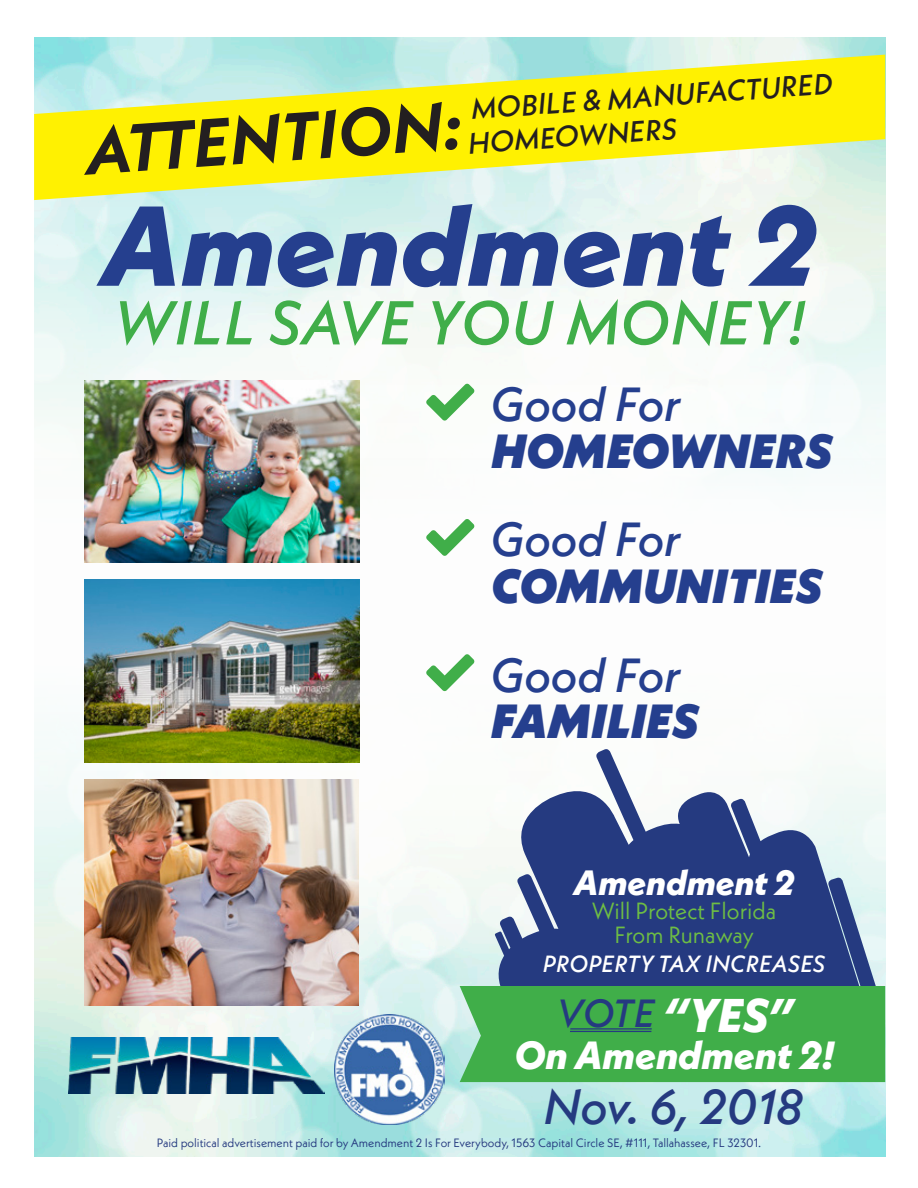
<style>
.page{position:relative;width:918px;height:1188px;background:#fff}
.page>*{position:absolute;margin:0;border:0;box-sizing:border-box;transform-origin:0 0}
.t1{font:italic 800 113.25px "Neue Kabel";color:#253f8e}
.t2{font:italic 700 67.2px "Neue Kabel";color:#231f20}
.t3{font:italic 500 61.8px "Neue Kabel";letter-spacing:.01em;color:#40ae49}
.t4{font:italic 500 48.75px "Neue Kabel";color:#253a80}
.t5{font:italic 900 47.55px/47px "Neue Kabel";letter-spacing:.01em;color:#253f8e}
.t6{font:italic 800 47.1px "Neue Kabel";color:#fff}
.t7{font:italic 800 39.15px "Neue Kabel";color:#fff}
.t8{font:italic 800 34.95px "Neue Kabel";color:#fff}
.t9{font:italic 500 28.95px/34.2px "Neue Kabel";color:#231f20}
.t10{font:23.25px/24px "Neue Kabel";color:#6ebe44;text-align:center}
.t11{font:italic 500 23.25px "Neue Kabel";letter-spacing:.01em;color:#fff}
.t12{font:12px "Neue Kabel";color:#253a80}
.s1{font-weight:500}
.s2{font-weight:500;font-size:39.15px;color:#253a80}
</style>
<div class="page">
<img style="left:34px;top:37px;width:851px;height:422px">
<img style="left:34px;top:459px;width:851px;height:697px">
<svg style="left:494px;top:748px;width:386px;height:238px;fill:#253a80"></svg>
<svg style="left:34px;top:55px;width:851px;height:145px;background:#eaef61"></svg>
<div style="left:460px;top:986px;width:425px;height:96px;background:#40ae49"></div>
<hr style="left:570px;top:1028px;width:82px;height:2px;background:#253a80">
<hr style="left:570px;top:1031px;width:81px;height:1px;background:#253a80">
<img style="left:69px;top:1038px;width:256px;height:55px">
<img style="left:84px;top:580px;width:275px;height:182px">
<img style="left:85px;top:381px;width:274px;height:182px">
<img style="left:84px;top:779px;width:274px;height:226px">
<img style="left:335px;top:1014px;width:110px;height:110px">
<svg style="left:426px;top:383px;width:48px;height:38px"></svg>
<svg style="left:426px;top:518px;width:48px;height:38px"></svg>
<svg style="left:426px;top:654px;width:48px;height:37px"></svg>
<p class="t2" style="left:82px;top:109px;width:379px;rotate:-4deg">ATT ENTION:</p>
<p class="t9" style="left:464px;top:92px;width:369px;rotate:-4deg">MOBILE &amp; MANUFACTURED<br>HOMEOWNERS</p>
<p class="t1" style="left:100px;top:175px;width:718px">Amendment 2</p>
<p class="t3" style="left:113px;top:284px;width:693px">WILL SAVE YOU MONEY!</p>
<p class="t5" style="left:490px;top:380px;width:344px"><span class="s1">Good For<br></span>HOMEOWNERS</p>
<p class="t5" style="left:490px;top:516px;width:334px"><span class="s1">Good For<br></span>COMMUNITIES</p>
<p class="t5" style="left:490px;top:651px;width:210px"><span class="s1">Good For<br></span>FAMILIES</p>
<p class="t8" style="left:573px;top:861px;width:223px">Amendment 2</p>
<p class="t10" style="left:592px;top:899px;width:186px">Will Protect Florida<br>From Runaway</p>
<p class="t11" style="left:543px;top:949px;width:284px">PROPERTY TAX INCREASES</p>
<p class="t6" style="left:556px;top:986px;width:238px"><span class="s2">VOTE</span> “YES”</p>
<p class="t7" style="left:515px;top:1030px;width:321px">On Amendment 2!</p>
<p class="t4" style="left:544px;top:1076px;width:261px">Nov. 6, 2018</p>
<p class="t12" style="left:157px;top:1135px;width:606px">Paid political advertisement paid for by Amendment 2 Is For Everybody, 1563 Capital Circle SE, #111, Tallahassee, FL 32301.</p>
</div>
